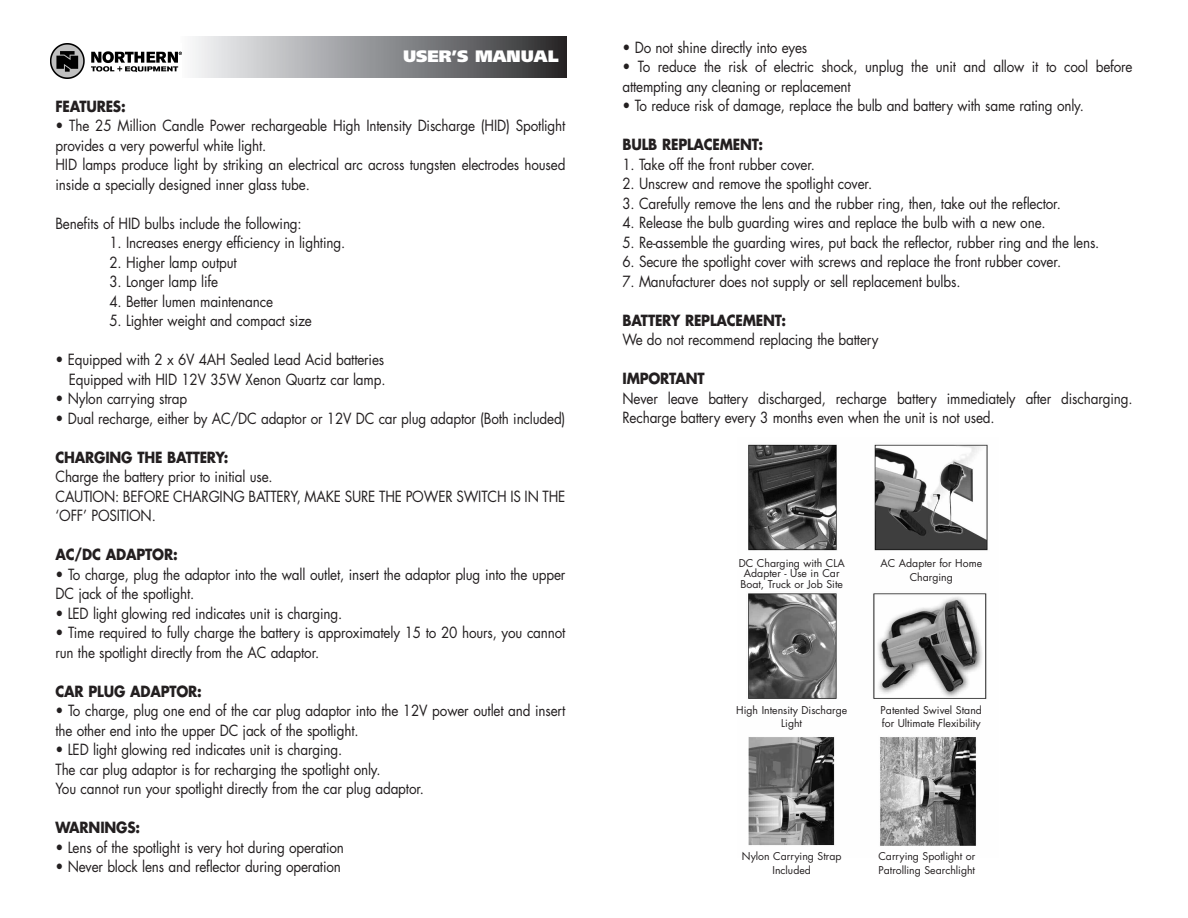
<style>
.page{position:relative;width:1188px;height:918px;background:#fff}
.page>*{position:absolute;margin:0;border:0;box-sizing:border-box;transform-origin:0 0}
.t1{font:900 16.5px "Frutiger";color:#fff}
.t2{font:15px/19.5px "Futura";letter-spacing:-.01em;color:#231f20;scale:.9 1}
.t3{font:700 15px "Futura";letter-spacing:-.015em;color:#231f20;scale:.9 1}
.t4{font:10.5px/13.8px "Futura";color:#231f20;text-align:center}
</style>
<div class="page">
<div style="left:180px;top:36px;width:387px;height:41px;background:linear-gradient(to right,#fafbfe,#2c2c2e)"></div>
<img style="left:50px;top:44px;width:132px;height:34px">
<img style="left:748px;top:444px;width:240px;height:402px">
<p class="t1" style="left:403px;top:50px;width:157px">USER’S MANUAL</p>
<p class="t3" style="left:56px;top:99px;width:80px">FEATURES:</p>
<p class="t2" style="left:55px;top:117px;width:568px">• The 25 Million Candle Power rechargeable High Intensity Discharge (HID) Spotlight provides a very powerful white light.<br>HID lamps produce light by striking an electrical arc across tungsten electrodes housed inside a specially designed inner glass tube.</p>
<p class="t2" style="left:55px;top:215px;width:275px">Benefits of HID bulbs include the following:</p>
<p class="t2" style="left:109px;top:234px;width:263px">1. Increases energy efficiency in lighting.</p>
<p class="t2" style="left:109px;top:254px;width:143px">2. Higher lamp output</p>
<p class="t2" style="left:109px;top:273px;width:122px">3. Longer lamp life</p>
<p class="t2" style="left:109px;top:293px;width:183px">4. Better lumen maintenance</p>
<p class="t2" style="left:109px;top:312px;width:226px">5. Lighter weight and compact size</p>
<p class="t2" style="left:55px;top:351px;width:368px;text-align:right">• Equipped with 2 x 6V 4AH Sealed Lead Acid batteries<br>Equipped with HID 12V 35W Xenon Quartz car lamp.</p>
<p class="t2" style="left:55px;top:390px;width:148px">• Nylon carrying strap</p>
<p class="t2" style="left:55px;top:410px;width:568px">• Dual recharge, either by AC/DC adaptor or 12V DC car plug adaptor (Both included)</p>
<p class="t3" style="left:55px;top:450px;width:194px">CHARGING THE BATTERY:</p>
<p class="t2" style="left:55px;top:468px;width:568px">Charge the battery prior to initial use.<br>CAUTION: BEFORE CHARGING BATTERY, MAKE SURE THE POWER SWITCH IS IN THE ‘OFF’ POSITION.</p>
<p class="t3" style="left:55px;top:548px;width:137px">AC/DC ADAPTOR:</p>
<p class="t2" style="left:55px;top:566px;width:568px">• To charge, plug the adaptor into the wall outlet, insert the adaptor plug into the upper<br>DC jack of the spotlight.</p>
<p class="t2" style="left:55px;top:605px;width:320px">• LED light glowing red indicates unit is charging.</p>
<p class="t2" style="left:55px;top:624px;width:568px">• Time required to fully charge the battery is approximately 15 to 20 hours, you cannot run the spotlight directly from the AC adaptor.</p>
<p class="t3" style="left:55px;top:684px;width:164px">CAR PLUG ADAPTOR:</p>
<p class="t2" style="left:55px;top:702px;width:568px">• To charge, plug one end of the car plug adaptor into the 12V power outlet and insert the other end into the upper DC jack of the spotlight.</p>
<p class="t2" style="left:55px;top:741px;width:411px">• LED light glowing red indicates unit is charging.<br>The car plug adaptor is for recharging the spotlight only.<br>You cannot run your spotlight directly from the car plug adaptor.</p>
<p class="t3" style="left:55px;top:821px;width:96px">WARNINGS:</p>
<p class="t2" style="left:55px;top:839px;width:322px">• Lens of the spotlight is very hot during operation</p>
<p class="t2" style="left:55px;top:858px;width:319px">• Never block lens and reflector during operation</p>
<p class="t2" style="left:622px;top:39px;width:207px">• Do not shine directly into eyes</p>
<p class="t2" style="left:622px;top:58px;width:568px">• To reduce the risk of electric shock, unplug the unit and allow it to cool before attempting any cleaning or replacement</p>
<p class="t2" style="left:623px;top:97px;width:514px">• To reduce risk of damage, replace the bulb and battery with same rating only.</p>
<p class="t3" style="left:622px;top:138px;width:158px">BULB REPLACEMENT:</p>
<p class="t2" style="left:622px;top:156px;width:215px">1. Take off the front rubber cover.</p>
<p class="t2" style="left:622px;top:175px;width:279px">2. Unscrew and remove the spotlight cover.</p>
<p class="t2" style="left:622px;top:195px;width:489px">3. Carefully remove the lens and the rubber ring, then, take out the reflector.</p>
<p class="t2" style="left:623px;top:214px;width:472px">4. Release the bulb guarding wires and replace the bulb with a new one.</p>
<p class="t2" style="left:623px;top:234px;width:531px">5. Re-assemble the guarding wires, put back the reflector, rubber ring and the lens.</p>
<p class="t2" style="left:623px;top:253px;width:489px">6. Secure the spotlight cover with screws and replace the front rubber cover.</p>
<p class="t2" style="left:623px;top:273px;width:377px">7. Manufacturer does not supply or sell replacement bulbs.</p>
<p class="t3" style="left:623px;top:313px;width:183px">BATTERY REPLACEMENT:</p>
<p class="t2" style="left:623px;top:331px;width:286px">We do not recommend replacing the battery</p>
<p class="t3" style="left:623px;top:372px;width:93px">IMPORTANT</p>
<p class="t2" style="left:623px;top:390px;width:568px">Never leave battery discharged, recharge battery immediately after discharging.<br>Recharge battery every 3 months even when the unit is not used.</p>
<p class="t4" style="left:739px;top:559px;width:108px;line-height:10.5px">DC Charging with CLA<br>Adapter - Use in Car<br>Boat, Truck or Job Site</p>
<p class="t4" style="left:880px;top:557px;width:103px">AC Adapter for Home<br>Charging</p>
<p class="t4" style="left:736px;top:704px;width:112px">High Intensity Discharge<br>Light</p>
<p class="t4" style="left:881px;top:704px;width:103px;text-align:left">Patented Swivel Stand for Ultimate Flexibility</p>
<p class="t4" style="left:742px;top:850px;width:101px">Nylon Carrying Strap<br>Included</p>
<p class="t4" style="left:878px;top:850px;width:98px;text-align:left">Carrying Spotlight or<br>Patrolling Searchlight</p>
</div>
